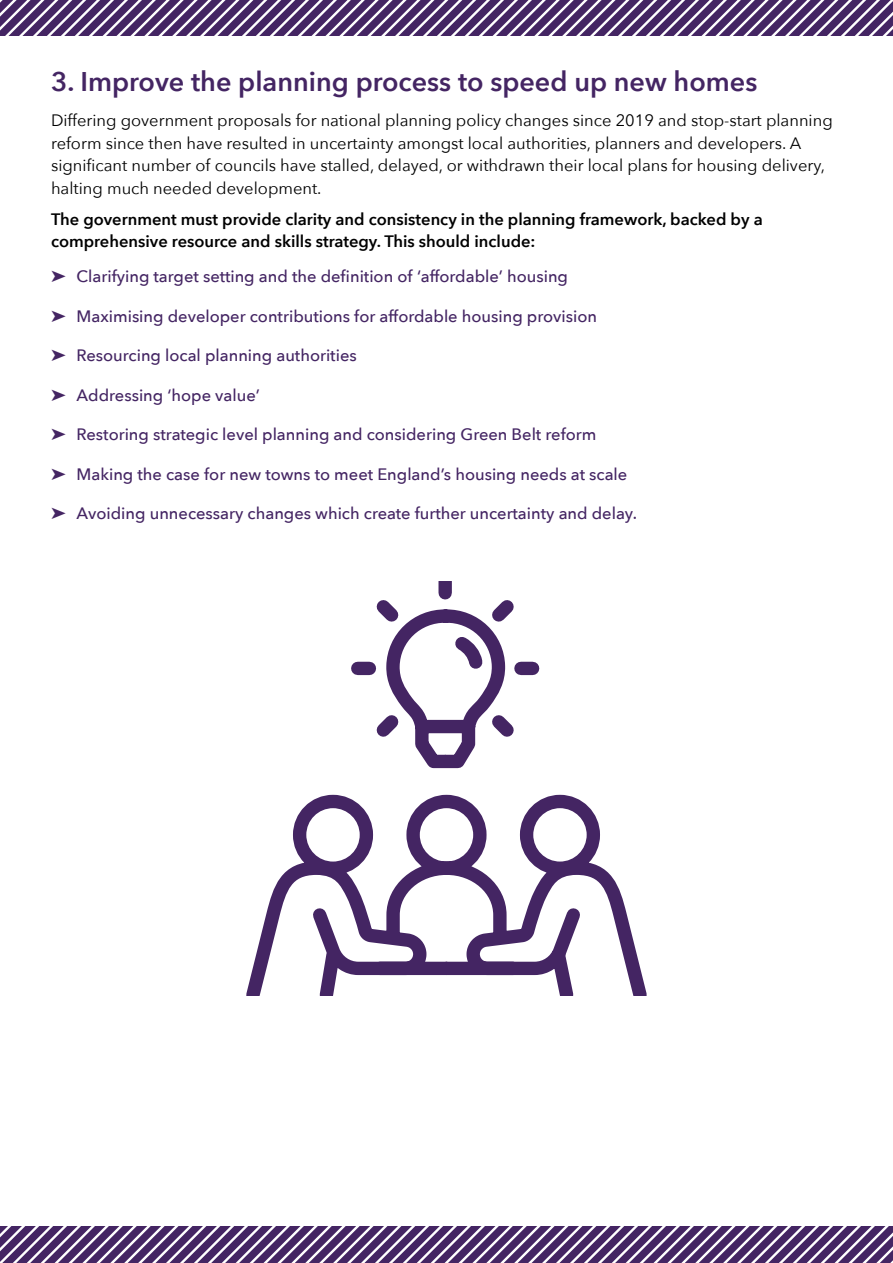
<style>
.page{position:relative;width:893px;height:1263px;background:#fff}
.page>*{position:absolute;margin:0;border:0;box-sizing:border-box;transform-origin:0 0}
.t1{font:600 27px "Avenir Next";color:#442563}
.t2{font:500 16.5px "Avenir Next";color:#442563}
.t3{font:16.5px/22.5px "Avenir Next";color:#000}
.t4{font:600 16.5px/22.5px "Avenir Next";color:#000}
</style>
<div class="page">
<svg style="left:0;top:1226px;width:893px;height:37px"></svg>
<svg style="left:0;top:0;width:893px;height:36px"></svg>
<svg style="left:246px;top:581px;width:401px;height:414px"></svg>
<h1 class="t1" style="left:51px;top:58px;width:708px">3. Improve the planning process to speed up new homes</h1>
<p class="t3" style="left:51px;top:108px;width:783px">Differing government proposals for national planning policy changes since 2019 and stop-start planning reform since then have resulted in uncertainty amongst local authorities, planners and developers. A significant number of councils have stalled, delayed, or withdrawn their local plans for housing delivery, halting much needed development.</p>
<p class="t4" style="left:51px;top:207px;width:713px">The government must provide clarity and consistency in the planning framework, backed by a comprehensive resource and skills strategy. This should include:</p>
<p class="t2" style="left:51px;top:263px;width:519px">➤ Clarifying target setting and the definition of ‘affordable’ housing</p>
<p class="t2" style="left:51px;top:302px;width:547px">➤ Maximising developer contributions for affordable housing provision</p>
<p class="t2" style="left:51px;top:342px;width:307px">➤ Resourcing local planning authorities</p>
<p class="t2" style="left:51px;top:381px;width:210px">➤ Addressing ‘hope value’</p>
<p class="t2" style="left:51px;top:421px;width:547px">➤ Restoring strategic level planning and considering Green Belt reform</p>
<p class="t2" style="left:51px;top:460px;width:578px">➤ Making the case for new towns to meet England’s housing needs at scale</p>
<p class="t2" style="left:51px;top:500px;width:587px">➤ Avoiding unnecessary changes which create further uncertainty and delay.</p>
</div>
